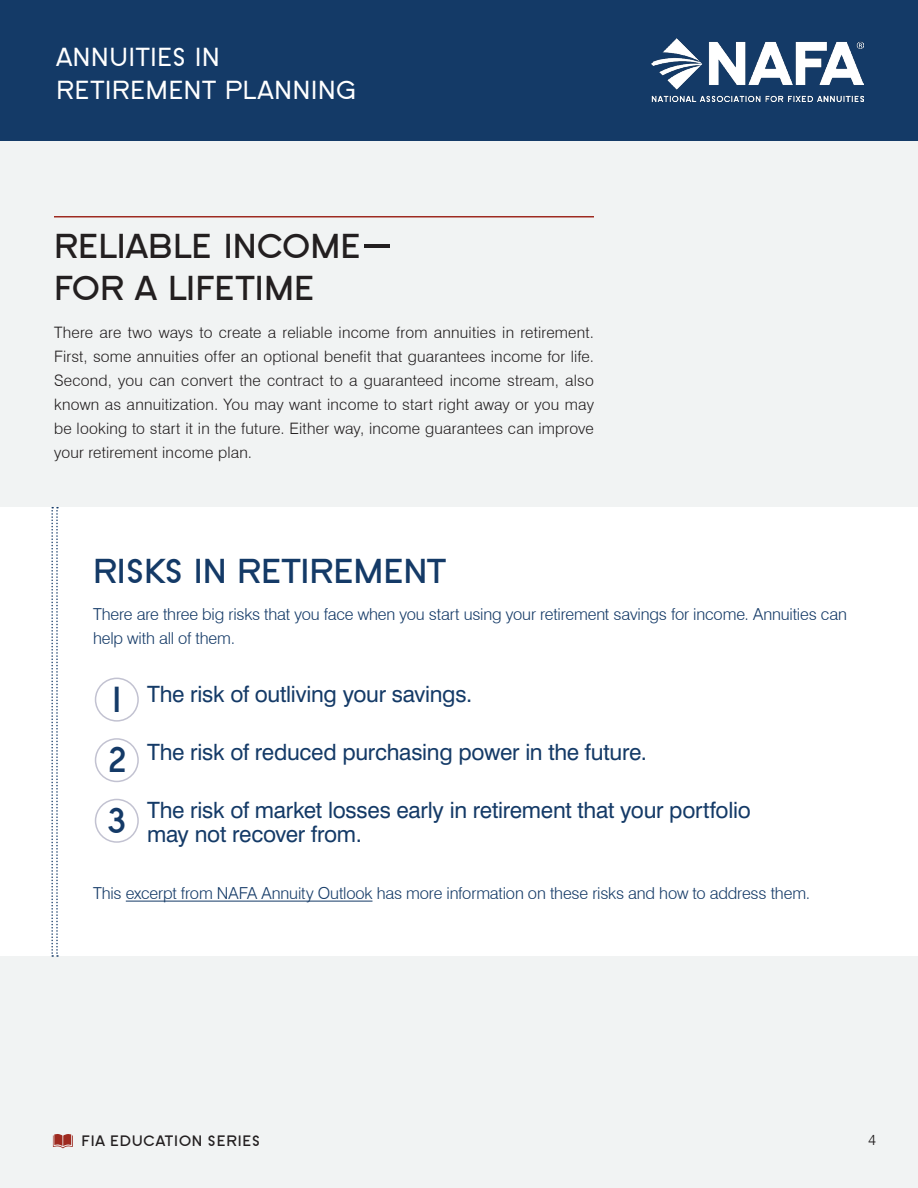
<style>
.page{position:relative;width:918px;height:1188px;background:#fff}
.page>*{position:absolute;margin:0;border:0;box-sizing:border-box;transform-origin:0 0}
.t1{font:700 37.65px "SF Old Republic";color:#143a67}
.Sidebar_Title{font:700 36px/42px "SF Old Republic";letter-spacing:.005em;color:#231f20}
.Sidebar_Title-2{font:700 36px "SF Old Republic";letter-spacing:-.015em;color:#143a67}
.t2{font:27.15px/32.5px "SF Old Republic";letter-spacing:.01em;color:#fff}
.t3{font:22.5px/24px "Swiss 721 BT";letter-spacing:-.01em;color:#143a67}
.t4{font:300 16.5px/24px "Swiss 721 BT";letter-spacing:-.01em;color:#143a67}
.t5{font:300 15.75px/24px "Swiss 721 BT";letter-spacing:.015em;color:#231f20;text-align:justify}
.t6{font:700 15.75px "SF Old Republic";letter-spacing:.05em;color:#231f20}
.t7{font:300 15px "Swiss 721 BT";color:#231f20}
</style>
<div class="page">
<div style="left:0;top:136px;width:918px;height:1052px;background:#f1f3f3"></div>
<div style="left:0;top:0;width:918px;height:140px;background:#143a67"></div>
<img style="left:652px;top:38px;width:212px;height:64px">
<svg style="left:53px;top:1134px;width:20px;height:14px"></svg>
<hr style="left:54px;top:216px;width:540px;height:2px;background:#9e2a20">
<div style="left:0;top:508px;width:918px;height:448px;background:#fff"></div>
<hr style="left:126px;top:901px;width:247px;height:1px;background:#143a67">
<div style="left:95px;top:678px;width:44px;height:44px;border:2px solid #c2c2d1;border-radius:50%"></div>
<div style="left:95px;top:738px;width:44px;height:44px;border:2px solid #c2c2d1;border-radius:50%"></div>
<div style="left:95px;top:799px;width:44px;height:44px;border:2px solid #c2c2d1;border-radius:50%"></div>
<svg style="left:51px;top:507px;width:7px;height:450px"></svg>
<h3 class="t2" style="left:56px;top:41px;width:302px">ANNUITIES IN<br>RETIREMENT PLANNING</h3>
<p class="Sidebar_Title" style="left:54px;top:226px;width:343px">RELIABLE INCOME—<br>FOR A LIFETIME</p>
<p class="t5" style="left:54px;top:320px;width:542px">There are two ways to create a reliable income from annuities in retirement.<br>First, some annuities offer an optional benefit that guarantees income for life.<br>Second, you can convert the contract to a guaranteed income stream, also known as annuitization. You may want income to start right away or you may be looking to start it in the future. Either way, income guarantees can improve your retirement income plan.</p>
<p class="Sidebar_Title-2" style="left:93px;top:551px;width:355px">RISKS IN RETIREMENT</p>
<p class="t4" style="left:93px;top:602px;width:756px">There are three big risks that you face when you start using your retirement savings for income. Annuities can help with all of them.</p>
<p class="t3" style="left:147px;top:682px;width:327px">The risk of outliving your savings.</p>
<p class="t3" style="left:147px;top:740px;width:501px">The risk of reduced purchasing power in the future.</p>
<p class="t3" style="left:147px;top:797px;width:605px">The risk of market losses early in retirement that your portfolio may not recover from.</p>
<h2 class="t1" style="left:112px;top:679px;width:11px">1</h2>
<h2 class="t1" style="left:107px;top:740px;width:21px">2</h2>
<h2 class="t1" style="left:107px;top:801px;width:22px">3</h2>
<p class="t4" style="left:93px;top:881px;width:719px">This excerpt from NAFA Annuity Outlook has more information on these risks and how to address them.</p>
<p class="t6" style="left:82px;top:1133px;width:180px">FIA EDUCATION SERIES</p>
<p class="t7" style="left:868px;top:1131px;width:9px">4</p>
</div>
